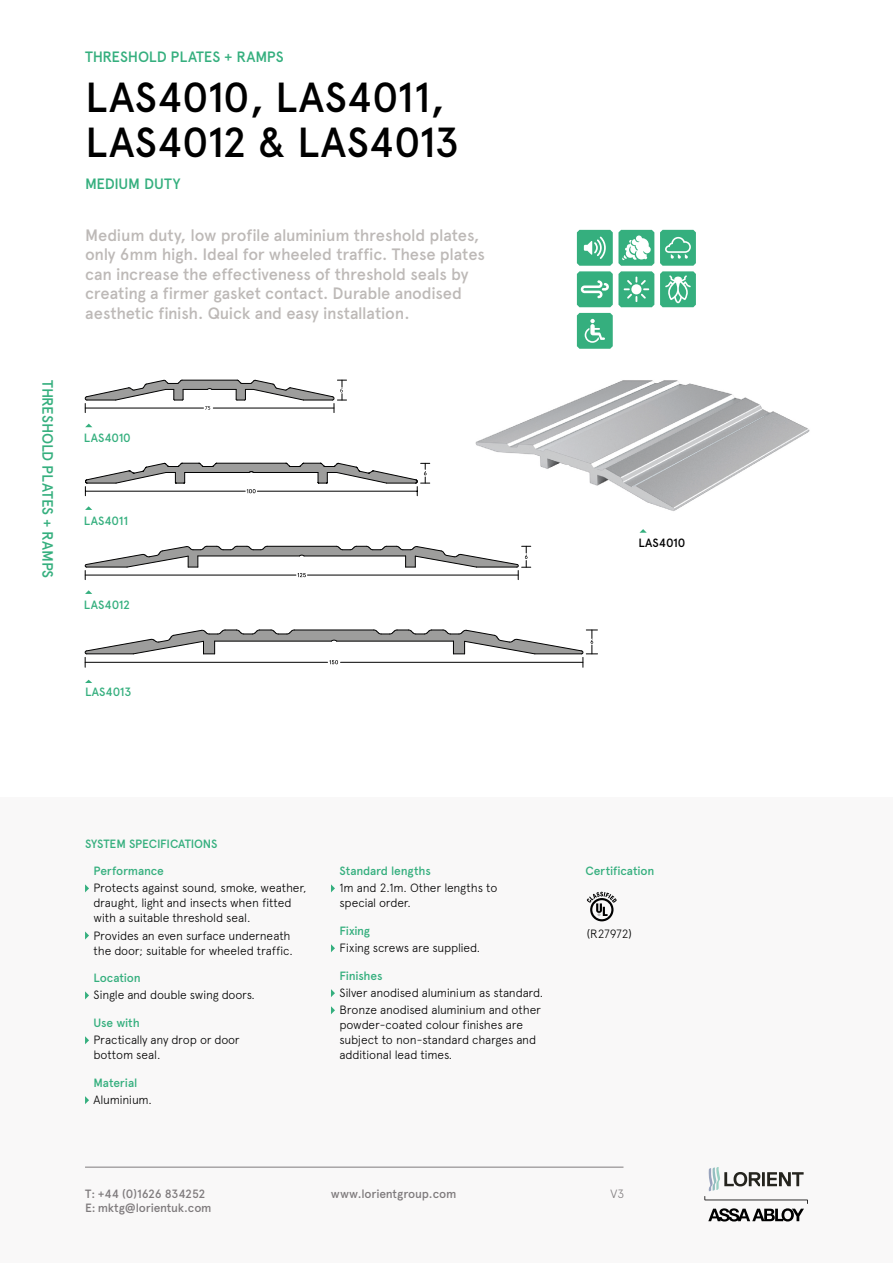
<style>
.page{position:relative;width:893px;height:1263px;background:#fff}
.page>*{position:absolute;margin:0;border:0;box-sizing:border-box;transform-origin:0 0}
.t1{font:500 42px/44.2px "Apercu Pro";color:#000}
.t2{font:500 16.5px/19.5px "Apercu Pro";letter-spacing:-.015em;color:#bdb9b7}
.t3{font:500 15px "Apercu Pro";letter-spacing:-.01em;color:#35af7e}
.t4{font:300 12px/15px "Apercu Pro";letter-spacing:-.015em;color:#000}
.t5{font:500 12px "Apercu Pro";letter-spacing:-.01em;color:#35af7e}
.t6{font:500 12px/14.4px "Apercu Pro";letter-spacing:-.02em;color:#7f7b7d}
.t7{font:500 12px "Apercu Pro";letter-spacing:-.005em;color:#000}
.t8{font:300 12px "Apercu Pro";color:#7f7b7d}
</style>
<div class="page">
<div style="left:0;top:797px;width:893px;height:466px;background:#f9f8f8"></div>
<svg style="left:704px;top:1167px;width:104px;height:54px"></svg>
<img style="left:475px;top:380px;width:335px;height:131px">
<svg style="left:85px;top:884px;width:4px;height:8px"></svg>
<svg style="left:85px;top:931px;width:4px;height:8px"></svg>
<svg style="left:85px;top:991px;width:4px;height:8px"></svg>
<svg style="left:85px;top:1036px;width:4px;height:8px"></svg>
<svg style="left:85px;top:1096px;width:4px;height:8px"></svg>
<svg style="left:331px;top:884px;width:4px;height:8px"></svg>
<svg style="left:331px;top:944px;width:4px;height:8px"></svg>
<svg style="left:331px;top:989px;width:4px;height:8px"></svg>
<svg style="left:331px;top:1006px;width:4px;height:8px"></svg>
<svg style="left:85px;top:380px;width:262px;height:33px"></svg>
<svg style="left:85px;top:424px;width:7px;height:3px"></svg>
<svg style="left:85px;top:463px;width:345px;height:33px"></svg>
<svg style="left:85px;top:506px;width:7px;height:4px"></svg>
<svg style="left:85px;top:546px;width:446px;height:34px"></svg>
<svg style="left:85px;top:590px;width:7px;height:4px"></svg>
<svg style="left:85px;top:630px;width:513px;height:37px"></svg>
<svg style="left:85px;top:680px;width:7px;height:3px"></svg>
<svg style="left:587px;top:892px;width:30px;height:29px"></svg>
<svg style="left:639px;top:529px;width:8px;height:4px"></svg>
<svg style="left:577px;top:313px;width:36px;height:36px"></svg>
<svg style="left:660px;top:230px;width:36px;height:77px;background:#60c099"></svg>
<svg style="left:577px;top:230px;width:77px;height:77px"></svg>
<hr style="left:85px;top:1167px;width:538px;height:1px;background:#7f7b7d">
<p class="t3" style="left:59px;top:380px;width:200px;rotate:90deg">THRESHOLD PLATES + RAMPS</p>
<p class="t3" style="left:85px;top:45px;width:200px">THRESHOLD PLATES + RAMPS</p>
<h1 class="t1" style="left:85px;top:72px;width:376px">LAS4010, LAS4011,<br>LAS4012 &amp; LAS4013</h1>
<p class="t3" style="left:85px;top:172px;width:97px">MEDIUM DUTY</p>
<p class="t2" style="left:85px;top:224px;width:401px">Medium duty, low profile aluminium threshold plates, only 6mm high. Ideal for wheeled traffic. These plates can increase the effectiveness of threshold seals by creating a firmer gasket contact. Durable anodised aesthetic finish. Quick and easy installation.</p>
<p class="t5" style="left:84px;top:429px;width:48px">LAS4010</p>
<p class="t5" style="left:84px;top:512px;width:46px">LAS4011</p>
<p class="t5" style="left:84px;top:595px;width:48px">LAS4012</p>
<p class="t5" style="left:85px;top:683px;width:48px">LAS4013</p>
<p class="t7" style="left:638px;top:534px;width:49px">LAS4010</p>
<p class="t5" style="left:85px;top:834px;width:134px">SYSTEM SPECIFICATIONS</p>
<p class="t5" style="left:94px;top:862px;width:72px">Performance</p>
<p class="t4" style="left:94px;top:880px;width:214px">Protects against sound, smoke, weather, draught, light and insects when fitted with a suitable threshold seal.</p>
<p class="t4" style="left:94px;top:927px;width:201px">Provides an even surface underneath the door; suitable for wheeled traffic.</p>
<p class="t5" style="left:94px;top:969px;width:49px">Location</p>
<p class="t4" style="left:94px;top:987px;width:163px">Single and double swing doors.</p>
<p class="t5" style="left:94px;top:1014px;width:48px">Use with</p>
<p class="t4" style="left:94px;top:1031px;width:148px">Practically any drop or door bottom seal.</p>
<p class="t5" style="left:94px;top:1074px;width:45px">Material</p>
<p class="t4" style="left:94px;top:1091px;width:60px">Aluminium.</p>
<p class="t5" style="left:339px;top:862px;width:93px">Standard lengths</p>
<p class="t4" style="left:339px;top:880px;width:159px">1m and 2.1m. Other lengths to special order.</p>
<p class="t5" style="left:339px;top:922px;width:32px">Fixing</p>
<p class="t4" style="left:339px;top:939px;width:142px">Fixing screws are supplied.</p>
<p class="t5" style="left:339px;top:967px;width:45px">Finishes</p>
<p class="t4" style="left:339px;top:983px;width:205px;line-height:17.1px">Silver anodised aluminium as standard.<br>Bronze anodised aluminium and other</p>
<p class="t4" style="left:339px;top:1016px;width:198px">powder-coated colour finishes are subject to non-standard charges and additional lead times.</p>
<p class="t6" style="left:85px;top:1185px;width:128px">T: +44 (0)1626 834252<br>E: mktg@lorientuk.com</p>
<p class="t6" style="left:331px;top:1185px;width:127px">www.lorientgroup.com</p>
<p class="t5" style="left:585px;top:862px;width:71px">Certification</p>
<p class="t4" style="left:587px;top:926px;width:47px">(R27972)</p>
<p class="t8" style="left:610px;top:1185px;width:15px">V3</p>
</div>
